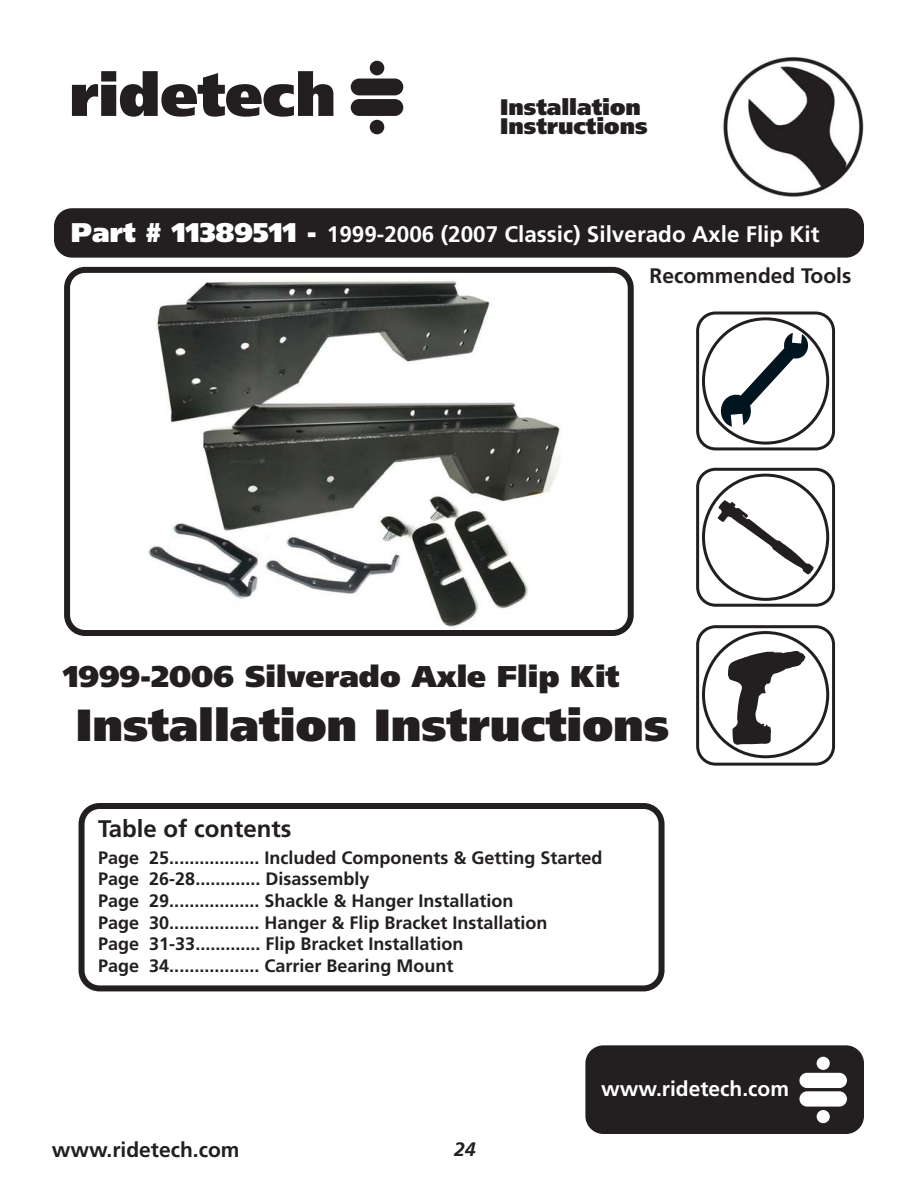
<style>
.page{position:relative;width:918px;height:1188px;background:#fff}
.page>*{position:absolute;margin:0;border:0;box-sizing:border-box;transform-origin:0 0}
.t1{font:900 45px "Frutiger LT Pro";color:#231f20}
.t2{font:900 30px "Frutiger LT Pro";color:#231f20}
.t3{font:700 24px "Frutiger LT Pro";color:#231f20}
.t4{font:700 22.5px "Frutiger LT Pro";color:#fff}
.t5{font:900 22.5px/19.5px "Frutiger LT Pro";color:#231f20}
.t6{font:700 21px "Frutiger LT Pro";color:#231f20}
.t7{font:700 21px "Frutiger LT Pro";color:#fff}
.t8{font:italic 700 19.5px "Frutiger LT Pro";color:#231f20}
.t9{font:700 18px/21.6px "Frutiger LT Pro";color:#231f20}
.s1{font-weight:900;font-size:27px}
</style>
<div class="page">
<img style="left:723px;top:84px;width:15px;height:86px">
<svg style="left:72px;top:71px;width:261px;height:46px"></svg>
<div style="left:351px;top:79px;width:52px;height:16px;background:#231f20;border-radius:8px"></div>
<div style="left:351px;top:99px;width:52px;height:17px;background:#231f20;border-radius:8px"></div>
<div style="left:370px;top:61px;width:14px;height:14px;background:#231f20;border-radius:50%"></div>
<div style="left:370px;top:120px;width:14px;height:14px;background:#231f20;border-radius:50%"></div>
<div style="left:702px;top:631px;width:127px;height:127px;border:3px solid #231f20;border-radius:50%"></div>
<div style="left:696px;top:625px;width:139px;height:141px;border:3px solid #231f20;border-radius:18px"></div>
<svg style="left:728px;top:651px;width:77px;height:94px"></svg>
<div style="left:696px;top:468px;width:139px;height:139px;border:3px solid #231f20;border-radius:18px"></div>
<svg style="left:718px;top:500px;width:96px;height:75px"></svg>
<div style="left:702px;top:474px;width:127px;height:127px;border:3px solid #231f20;border-radius:50%"></div>
<div style="left:585px;top:1045px;width:279px;height:89px;background:#231f20;border-radius:18px"></div>
<div style="left:799px;top:1073px;width:48px;height:15px;background:#fff;border-radius:8px"></div>
<div style="left:799px;top:1091px;width:48px;height:16px;background:#fff;border-radius:8px"></div>
<div style="left:817px;top:1057px;width:13px;height:13px;background:#fff;border-radius:50%"></div>
<div style="left:817px;top:1110px;width:13px;height:13px;background:#fff;border-radius:50%"></div>
<div style="left:696px;top:312px;width:139px;height:138px;border:3px solid #231f20;border-radius:18px"></div>
<div style="left:702px;top:317px;width:127px;height:128px;border:3px solid #231f20;border-radius:50%"></div>
<svg style="left:719px;top:333px;width:90px;height:94px"></svg>
<div style="left:79px;top:803px;width:586px;height:188px;border:6px solid #231f20;border-radius:18px"></div>
<div style="left:54px;top:208px;width:810px;height:50px;background:#231f20;border-radius:18px"></div>
<img style="left:148px;top:281px;width:412px;height:347px">
<div style="left:64px;top:267px;width:570px;height:369px;border:6px solid #231f20;border-radius:18px"></div>
<p class="t5" style="left:500px;top:98px;width:149px">Installation<br>Instructions</p>
<p class="t4" style="left:71px;top:224px;width:750px"><span class="s1">Part # 11389511 -</span> 1999-2006 (2007 Classic) Silverado Axle Flip Kit</p>
<p class="t6" style="left:650px;top:266px;width:203px">Recommended Tools</p>
<h2 class="t2" style="left:63px;top:664px;width:558px">1999-2006 Silverado Axle Flip Kit</h2>
<h1 class="t1" style="left:76px;top:706px;width:595px">Installation Instructions</h1>
<h3 class="t3" style="left:98px;top:819px;width:195px">Table of contents</h3>
<p class="t9" style="left:98px;top:848px;width:506px">Page 25.................. Included Components &amp; Getting Started Page 26-28............. Disassembly<br>Page 29.................. Shackle &amp; Hanger Installation<br>Page 30.................. Hanger &amp; Flip Bracket Installation<br>Page 31-33............. Flip Bracket Installation<br>Page 34.................. Carrier Bearing Mount</p>
<p class="t6" style="left:52px;top:1141px;width:189px">www.ridetech.com</p>
<p class="t8" style="left:454px;top:1138px;width:23px">24</p>
<p class="t7" style="left:601px;top:1080px;width:189px">www.ridetech.com</p>
</div>
